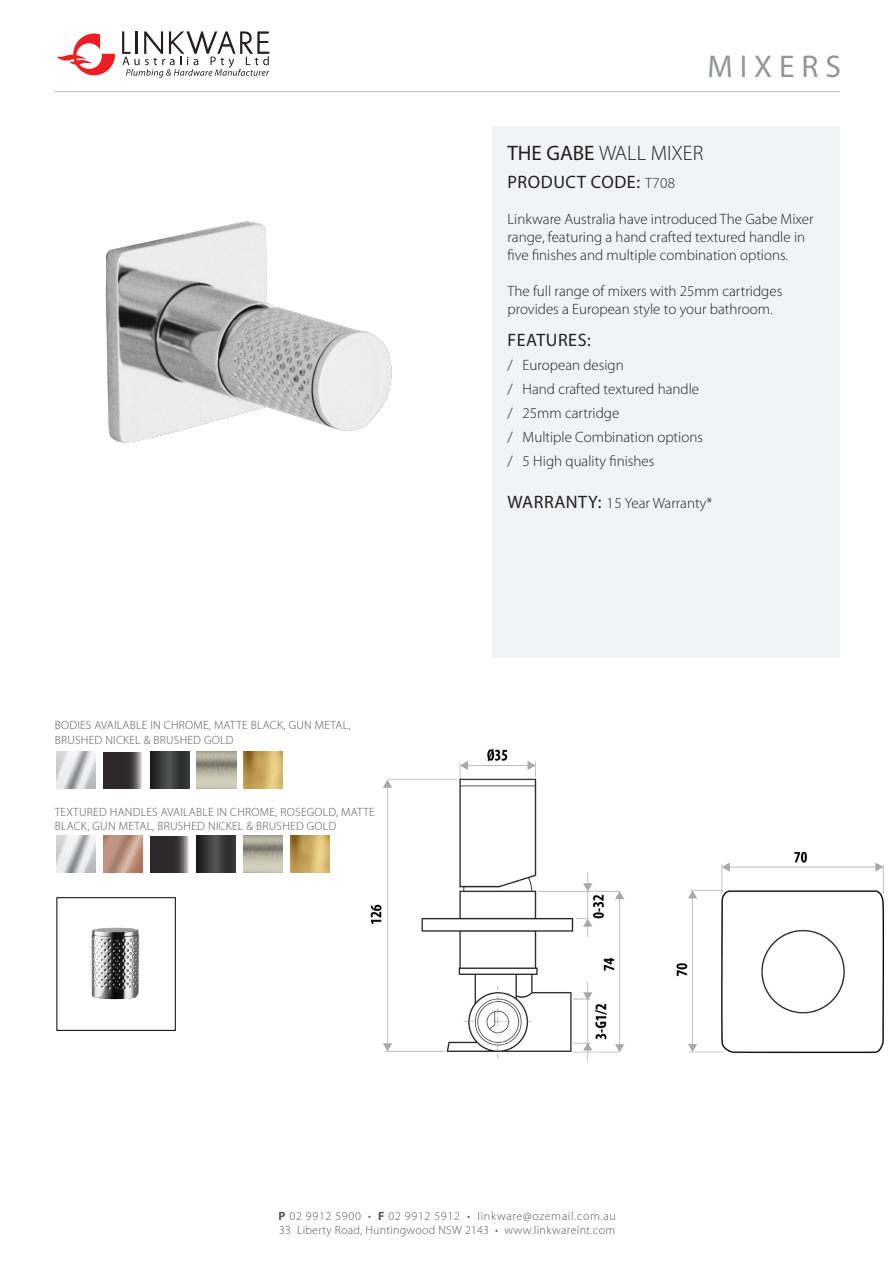
<style>
.page{position:relative;width:893px;height:1263px;background:#fff}
.page>*{position:absolute;margin:0;border:0;box-sizing:border-box;transform-origin:0 0}
.t1{font:31.5px "Myriad Pro";letter-spacing:.22em;color:#939598}
.t2{font:300 21px "Myriad Pro";color:#231f20}
.t3{font:18px "Myriad Pro";letter-spacing:.03em;color:#231f20}
.t4{font:300 15px/18px "Myriad Pro";color:#231f20}
.t5{font:300 12px/14.4px "Myriad Pro";letter-spacing:.02em;color:#57585a}
.t6{font:300 12px "Myriad Pro";letter-spacing:.055em;color:#57585a}
.s1{font-weight:400}
.s2{font-weight:300;font-size:15px}
.s3{font-weight:400;font-size:18px}
.s4{font-weight:700}
</style>
<div class="page">
<hr style="left:54px;top:91px;width:786px;height:1px;background:#bcbdc0">
<div style="left:493px;top:126px;width:347px;height:531px;background:#f2f3f4"></div>
<img style="left:370px;top:748px;width:513px;height:312px">
<img style="left:105px;top:221px;width:287px;height:222px">
<svg style="left:122px;top:31px;width:147px;height:47px"></svg>
<svg style="left:57px;top:33px;width:58px;height:42px"></svg>
<svg style="left:104px;top:752px;width:38px;height:36px"></svg>
<svg style="left:150px;top:836px;width:39px;height:36px"></svg>
<img style="left:57px;top:752px;width:39px;height:36px">
<img style="left:57px;top:836px;width:39px;height:36px">
<img style="left:104px;top:836px;width:39px;height:36px">
<svg style="left:150px;top:752px;width:39px;height:36px"></svg>
<svg style="left:197px;top:836px;width:39px;height:36px"></svg>
<img style="left:244px;top:752px;width:39px;height:36px">
<img style="left:290px;top:836px;width:39px;height:36px">
<img style="left:197px;top:752px;width:39px;height:36px">
<img style="left:243px;top:836px;width:40px;height:36px">
<img style="left:91px;top:927px;width:49px;height:73px">
<div style="left:57px;top:897px;width:119px;height:134px;border:1px solid #000"></div>
<p class="t1" style="left:707px;top:47px;width:135px">MIXERS</p>
<p class="t5" style="left:55px;top:718px;width:297px">BODIES AVAILABLE IN CHROME, MATTE BLACK, GUN METAL,</p>
<p class="t5" style="left:55px;top:733px;width:180px">BRUSHED NICKEL &amp; BRUSHED GOLD</p>
<p class="t5" style="left:55px;top:805px;width:322px">TEXTURED HANDLES AVAILABLE IN CHROME, ROSEGOLD, MATTE<br>BLACK, GUN METAL, BRUSHED NICKEL &amp; BRUSHED GOLD</p>
<p class="t2" style="left:507px;top:142px;width:197px"><span class="s1">THE GABE</span> WALL MIXER</p>
<p class="t3" style="left:507px;top:171px;width:169px">PRODUCT CODE: <span class="s2">T708</span></p>
<p class="t4" style="left:507px;top:211px;width:308px">Linkware Australia have introduced The Gabe Mixer</p>
<p class="t4" style="left:507px;top:229px;width:299px">range, featuring a hand crafted textured handle in</p>
<p class="t4" style="left:507px;top:247px;width:282px">five finishes and multiple combination options.</p>
<p class="t4" style="left:507px;top:283px;width:276px">The full range of mixers with 25mm cartridges provides a European style to your bathroom.</p>
<p class="t3" style="left:507px;top:329px;width:85px">FEATURES:</p>
<p class="t4" style="left:507px;top:356px;width:118px">/ European design</p>
<p class="t4" style="left:507px;top:380px;width:193px">/ Hand crafted textured handle</p>
<p class="t4" style="left:507px;top:404px;width:113px">/ 25mm cartridge</p>
<p class="t4" style="left:507px;top:428px;width:197px">/ Multiple Combination options</p>
<p class="t4" style="left:507px;top:452px;width:148px">/ 5 High quality finishes</p>
<p class="t4" style="left:507px;top:494px;width:206px"><span class="s3">WARRANTY:</span> 15 Year Warranty*</p>
<p class="t6" style="left:279px;top:1209px;width:339px"><span class="s4">P</span> 02 9912 5900 • <span class="s4">F</span> 02 9912 5912 • linkware@ozemail.com.au</p>
<p class="t5" style="left:279px;top:1223px;width:338px">33 Liberty Road, Huntingwood NSW 2143 • www.linkwareint.com</p>
</div>
